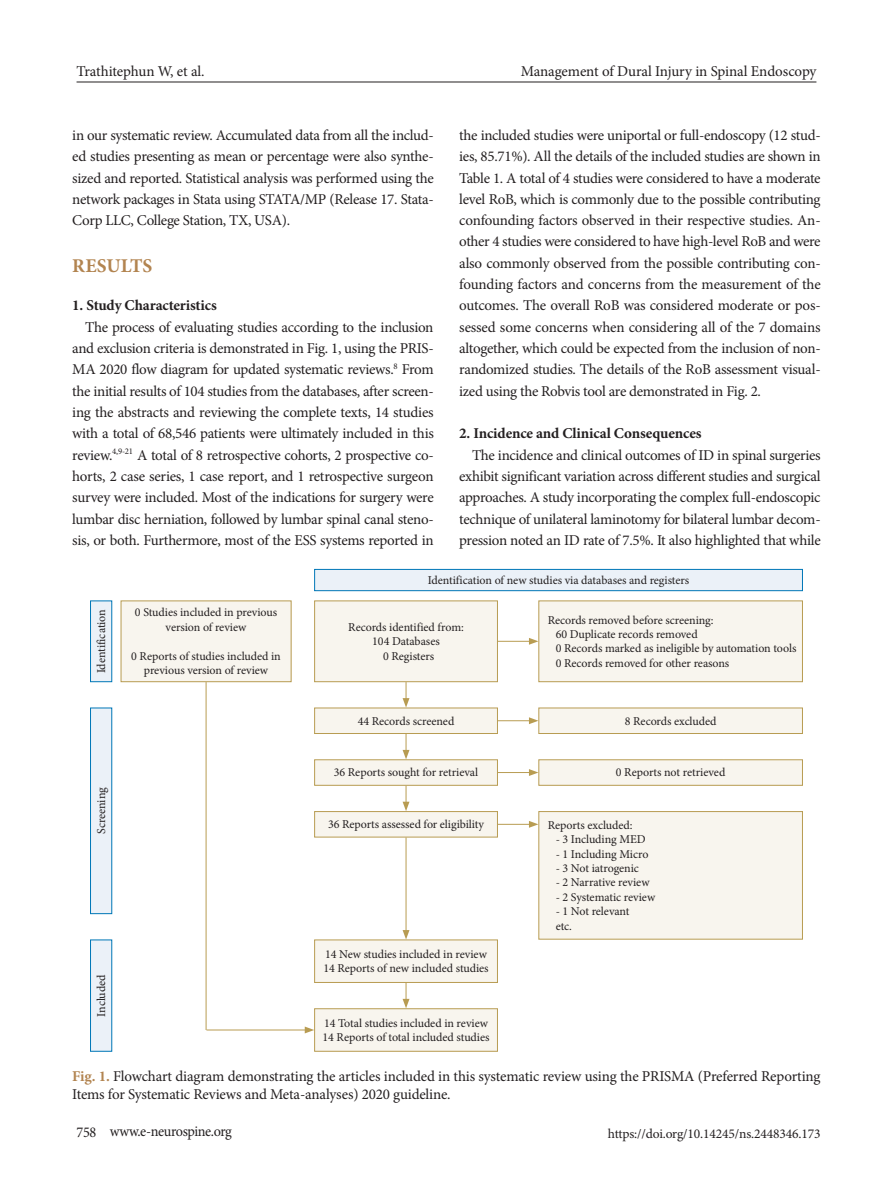
<style>
.page{position:relative;width:893px;height:1191px;background:#fff}
.page>*{position:absolute;margin:0;border:0;box-sizing:border-box;transform-origin:0 0}
.대제목{font:700 19.5px "Minion Pro";color:#b28450}
.본문{font:15px/21.3px "Minion Pro";letter-spacing:-.02em;color:#231f20;text-align:justify}
.표그림캡션{font:15px/18px "Minion Pro";letter-spacing:-.01em;color:#231f20}
.중제목{font:700 15px "Minion Pro";letter-spacing:-.01em;color:#231f20}
.본문-2{font:15px "Minion Pro";letter-spacing:-.02em;color:#231f20;scale:.95 1}
.doi_번호{font:13.5px "Minion Pro";letter-spacing:-.01em;color:#231f20}
.그림_지문_8pt{font:12px/14.4px "Minion Pro";letter-spacing:-.005em;color:#231f20;text-align:center}
.s1{font-weight:700;color:#b28450}
</style>
<div class="page">
<hr style="left:77px;top:82px;width:739px;height:1px;background:#231f20">
<div style="left:91px;top:601px;width:21px;height:80px;background:#ebf1f8"></div>
<div style="left:90px;top:600px;width:22px;height:82px;border:1px solid #0077b7"></div>
<div style="left:315px;top:569px;width:487px;height:21px;background:#ebf1f8"></div>
<div style="left:314px;top:569px;width:489px;height:22px;border:1px solid #0077b7"></div>
<div style="left:91px;top:708px;width:21px;height:205px;background:#ebf1f8"></div>
<div style="left:90px;top:707px;width:22px;height:207px;border:1px solid #0077b7"></div>
<div style="left:91px;top:940px;width:21px;height:111px;background:#ebf1f8"></div>
<div style="left:90px;top:939px;width:22px;height:112px;border:1px solid #0077b7"></div>
<div style="left:121px;top:601px;width:170px;height:80px;background:#f8f5ee"></div>
<div style="left:121px;top:600px;width:170px;height:82px;border:1px solid #b89c52"></div>
<div style="left:315px;top:601px;width:182px;height:80px;background:#f8f5ee"></div>
<div style="left:314px;top:600px;width:184px;height:82px;border:1px solid #b89c52"></div>
<div style="left:315px;top:708px;width:182px;height:25px;background:#f8f5ee"></div>
<div style="left:314px;top:707px;width:184px;height:27px;border:1px solid #b89c52"></div>
<div style="left:315px;top:759px;width:182px;height:26px;background:#f8f5ee"></div>
<div style="left:314px;top:759px;width:184px;height:26px;border:1px solid #b89c52"></div>
<div style="left:315px;top:811px;width:182px;height:26px;background:#f8f5ee"></div>
<div style="left:314px;top:811px;width:184px;height:26px;border:1px solid #b89c52"></div>
<div style="left:315px;top:940px;width:182px;height:42px;background:#f8f5ee"></div>
<div style="left:315px;top:1008px;width:182px;height:43px;background:#f8f5ee"></div>
<div style="left:314px;top:1008px;width:184px;height:43px;border:1px solid #b89c52"></div>
<div style="left:539px;top:708px;width:263px;height:25px;background:#f8f5ee"></div>
<div style="left:538px;top:707px;width:265px;height:27px;border:1px solid #b89c52"></div>
<div style="left:539px;top:759px;width:263px;height:26px;background:#f8f5ee"></div>
<div style="left:538px;top:759px;width:265px;height:26px;border:1px solid #b89c52"></div>
<div style="left:539px;top:811px;width:263px;height:128px;background:#f8f5ee"></div>
<div style="left:538px;top:811px;width:265px;height:128px;border:1px solid #b89c52"></div>
<div style="left:539px;top:601px;width:263px;height:80px;background:#f8f5ee"></div>
<div style="left:538px;top:600px;width:265px;height:82px;border:1px solid #b89c52"></div>
<svg style="left:403px;top:682px;width:6px;height:25px"></svg>
<hr style="left:206px;top:682px;width:1px;height:348px;background:#b89c52">
<svg style="left:403px;top:734px;width:6px;height:25px"></svg>
<svg style="left:403px;top:785px;width:6px;height:26px"></svg>
<hr style="left:406px;top:837px;width:1px;height:95px;background:#b89c52">
<svg style="left:403px;top:930px;width:6px;height:9px"></svg>
<svg style="left:403px;top:982px;width:6px;height:26px"></svg>
<hr style="left:498px;top:641px;width:33px;height:1px;background:#b89c52">
<svg style="left:529px;top:638px;width:9px;height:7px"></svg>
<hr style="left:498px;top:720px;width:33px;height:1px;background:#b89c52">
<svg style="left:529px;top:717px;width:9px;height:7px"></svg>
<hr style="left:498px;top:772px;width:33px;height:1px;background:#b89c52">
<svg style="left:529px;top:769px;width:9px;height:7px"></svg>
<hr style="left:498px;top:824px;width:33px;height:1px;background:#b89c52">
<svg style="left:529px;top:821px;width:9px;height:6px"></svg>
<hr style="left:206px;top:1029px;width:101px;height:1px;background:#b89c52">
<svg style="left:305px;top:1026px;width:9px;height:7px"></svg>
<p class="본문" style="left:77px;top:61px;width:130px">Trathitephun W, et al.</p>
<p class="본문" style="left:521px;top:61px;width:297px">Management of Dural Injury in Spinal Endoscopy</p>
<p class="본문" style="left:72px;top:125px;width:363px">in our systematic review. Accumulated data from all the includ&shy;ed studies presenting as mean or percentage were also synthe&shy;sized and reported. Statistical analysis was performed using the network packages in Stata using STATA/MP (Release 17. Stata-Corp LLC, College Station, TX, USA).</p>
<p class="대제목" style="left:72px;top:251px;width:82px">RESULTS</p>
<p class="중제목" style="left:72px;top:295px;width:146px">1. Study Characteristics</p>
<p class="본문" style="left:72px;top:316px;width:363px;text-indent:13px">The process of evaluating studies according to the inclusion and exclusion criteria is demonstrated in Fig. 1, using the PRIS-MA 2020 flow diagram for updated systematic reviews.<sup>8</sup> From the initial results of 104 studies from the databases, after screen&shy;ing the abstracts and reviewing the complete texts, 14 studies with a total of 68,546 patients were ultimately included in this review.<sup>4,9-21</sup> A total of 8 retrospective cohorts, 2 prospective co&shy;horts, 2 case series, 1 case report, and 1 retrospective surgeon survey were included. Most of the indications for surgery were lumbar disc herniation, followed by lumbar spinal canal steno&shy;sis, or both. Furthermore, most of the ESS systems reported in</p>
<p class="본문" style="left:459px;top:125px;width:363px">the included studies were uniportal or full-endoscopy (12 stud&shy;ies, 85.71%). All the details of the included studies are shown in Table 1. A total of 4 studies were considered to have a moderate level RoB, which is commonly due to the possible contributing confounding factors observed in their respective studies. An&shy;other 4 studies were considered to have high-level RoB and were also commonly observed from the possible contributing con&shy;founding factors and concerns from the measurement of the outcomes. The overall RoB was considered moderate or pos&shy;sessed some concerns when considering all of the 7 domains altogether, which could be expected from the inclusion of non&shy;randomized studies. The details of the RoB assessment visual&shy;ized using the Robvis tool are demonstrated in Fig. 2.</p>
<p class="중제목" style="left:459px;top:423px;width:244px">2. Incidence and Clinical Consequences</p>
<p class="본문" style="left:459px;top:444px;width:363px;text-indent:13px">The incidence and clinical outcomes of ID in spinal surgeries exhibit significant variation across different studies and surgical approaches. A study incorporating the complex full-endoscopic technique of unilateral laminotomy for bilateral lumbar decom&shy;pression noted an ID rate of 7.5%. It also highlighted that while</p>
<p class="그림_지문_8pt" style="left:94px;top:673px;width:66px;rotate:-90deg">Identification</p>
<p class="그림_지문_8pt" style="left:135px;top:605px;width:144px">0 Studies included in previous version of review</p>
<p class="그림_지문_8pt" style="left:131px;top:648px;width:151px">0 Reports of studies included in previous version of review</p>
<p class="그림_지문_8pt" style="left:94px;top:834px;width:48px;rotate:-90deg">Screening</p>
<p class="그림_지문_8pt" style="left:94px;top:1016px;width:44px;rotate:-90deg">Included</p>
<p class="그림_지문_8pt" style="left:428px;top:573px;width:263px">Identification of new studies via databases and registers</p>
<p class="그림_지문_8pt" style="left:348px;top:620px;width:117px">Records identified from:</p>
<p class="그림_지문_8pt" style="left:372px;top:634px;width:69px">104 Databases</p>
<p class="그림_지문_8pt" style="left:383px;top:648px;width:53px">0 Registers</p>
<p class="그림_지문_8pt" style="left:358px;top:713px;width:98px">44 Records screened</p>
<p class="그림_지문_8pt" style="left:334px;top:765px;width:146px">36 Reports sought for retrieval</p>
<p class="그림_지문_8pt" style="left:328px;top:817px;width:158px">36 Reports assessed for eligibility</p>
<p class="그림_지문_8pt" style="left:325px;top:947px;width:163px">14 New studies included in review</p>
<p class="그림_지문_8pt" style="left:323px;top:961px;width:167px">14 Reports of new included studies</p>
<p class="그림_지문_8pt" style="left:323px;top:1015px;width:168px;text-align:left">14 Total studies included in review<br>14 Reports of total included studies</p>
<p class="그림_지문_8pt" style="left:548px;top:612px;width:167px">Records removed before screening:</p>
<p class="그림_지문_8pt" style="left:556px;top:627px;width:144px">60 Duplicate records removed</p>
<p class="그림_지문_8pt" style="left:556px;top:641px;width:242px">0 Records marked as ineligible by automation tools</p>
<p class="그림_지문_8pt" style="left:556px;top:656px;width:175px">0 Records removed for other reasons</p>
<p class="그림_지문_8pt" style="left:625px;top:713px;width:93px">8 Records excluded</p>
<p class="그림_지문_8pt" style="left:616px;top:765px;width:111px">0 Reports not retrieved</p>
<p class="그림_지문_8pt" style="left:548px;top:818px;width:86px">Reports excluded:</p>
<p class="그림_지문_8pt" style="left:556px;top:832px;width:91px">- 3 Including MED</p>
<p class="그림_지문_8pt" style="left:556px;top:846px;width:94px">- 1 Including Micro</p>
<p class="그림_지문_8pt" style="left:556px;top:861px;width:85px">- 3 Not iatrogenic</p>
<p class="그림_지문_8pt" style="left:556px;top:875px;width:95px">- 2 Narrative review</p>
<p class="그림_지문_8pt" style="left:556px;top:890px;width:101px">- 2 Systematic review</p>
<p class="그림_지문_8pt" style="left:556px;top:904px;width:75px">- 1 Not relevant</p>
<p class="그림_지문_8pt" style="left:556px;top:918px;width:18px">etc.</p>
<p class="표그림캡션" style="left:72px;top:1067px;width:750px"><span class="s1">Fig. 1.</span> Flowchart diagram demonstrating the articles included in this systematic review using the PRISMA (Preferred Reporting<br>Items for Systematic Reviews and Meta-analyses) 2020 guideline.</p>
<p class="본문-2" style="left:77px;top:1121px;width:165px">758 www.e-neurospine.org</p>
<p class="doi_번호" style="left:608px;top:1124px;width:214px">https://doi.org/10.14245/ns.2448346.173</p>
</div>
